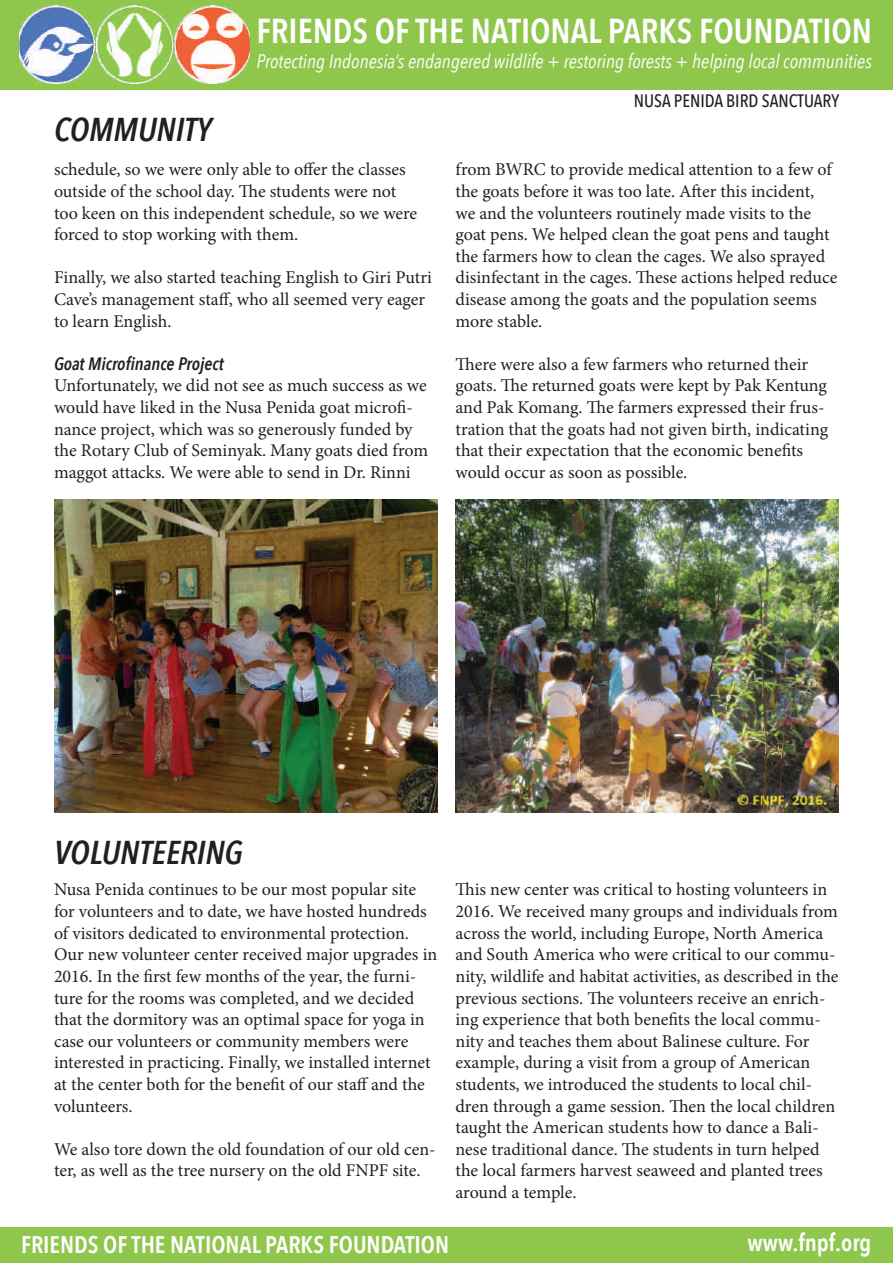
<style>
.page{position:relative;width:893px;height:1263px;background:#fff}
.page>*{position:absolute;margin:0;border:0;box-sizing:border-box;transform-origin:0 0}
.t1{font:600 34.5px "Avenir Next Condensed";color:#fff}
.t2{font:italic 600 33px "Avenir Next Condensed";color:#231f20}
.t3{font:600 24px "Avenir Next Condensed";color:#fff}
.t4{font:italic 19.5px "Avenir Next Condensed";color:#fff}
.t5{font:18px/21.6px "Minion Pro";color:#231f20}
.t6{font:italic 600 18px "Avenir Next Condensed";color:#231f20}
.t7{font:500 18px "Avenir Next Condensed";color:#231f20}
</style>
<div class="page">
<div style="left:0;top:0;width:893px;height:89px;background:#8fc74d"></div>
<img style="left:20px;top:6px;width:229px;height:77px">
<div style="left:0;top:1227px;width:893px;height:36px;background:#8fc74d"></div>
<img style="left:54px;top:499px;width:383px;height:313px">
<img style="left:456px;top:499px;width:383px;height:313px">
<h1 class="t1" style="left:256px;top:2px;width:617px">FRIENDS OF THE NATIONAL PARKS FOUNDATION</h1>
<p class="t4" style="left:256px;top:49px;width:617px">Protecting Indonesia’s endangered wildlife + restoring forests + helping local communities</p>
<h2 class="t2" style="left:54px;top:109px;width:159px">COMMUNITY</h2>
<p class="t5" style="left:54px;top:159px;width:365px">schedule, so we were only able to offer the classes outside of the school day. The students were not too keen on this independent schedule, so we were forced to stop working with them.</p>
<p class="t5" style="left:54px;top:267px;width:379px">Finally, we also started teaching English to Giri Putri<br>Cave’s management staff, who all seemed very eager to learn English.</p>
<p class="t6" style="left:54px;top:353px;width:171px">Goat Microfinance Project</p>
<p class="t5" style="left:54px;top:375px;width:376px">Unfortunately, we did not see as much success as we would have liked in the Nusa Penida goat microfi&shy;nance project, which was so generously funded by the Rotary Club of Seminyak. Many goats died from maggot attacks. We were able to send in Dr. Rinni</p>
<p class="t7" style="left:634px;top:90px;width:207px">NUSA PENIDA BIRD SANCTUARY</p>
<p class="t5" style="left:455px;top:159px;width:383px">from BWRC to provide medical attention to a few of the goats before it was too late. After this incident, we and the volunteers routinely made visits to the goat pens. We helped clean the goat pens and taught the farmers how to clean the cages. We also sprayed disinfectant in the cages. These actions helped reduce disease among the goats and the population seems more stable.</p>
<p class="t5" style="left:455px;top:353px;width:374px">There were also a few farmers who returned their goats. The returned goats were kept by Pak Kentung and Pak Komang. The farmers expressed their frus&shy;tration that the goats had not given birth, indicating that their expectation that the economic benefits would occur as soon as possible.</p>
<h2 class="t2" style="left:54px;top:832px;width:190px">VOLUNTEERING</h2>
<p class="t5" style="left:54px;top:879px;width:385px">Nusa Penida continues to be our most popular site for volunteers and to date, we have hosted hundreds of visitors dedicated to environmental protection.<br>Our new volunteer center received major upgrades in 2016. In the first few months of the year, the furni&shy;ture for the rooms was completed, and we decided that the dormitory was an optimal space for yoga in case our volunteers or community members were interested in practicing. Finally, we installed internet at the center both for the benefit of our staff and the volunteers.</p>
<p class="t5" style="left:54px;top:1138px;width:383px">We also tore down the old foundation of our old cen&shy;ter, as well as the tree nursery on the old FNPF site.</p>
<p class="t5" style="left:455px;top:879px;width:385px">This new center was critical to hosting volunteers in 2016. We received many groups and individuals from across the world, including Europe, North America and South America who were critical to our commu&shy;nity, wildlife and habitat activities, as described in the previous sections. The volunteers receive an enrich&shy;ing experience that both benefits the local commu&shy;nity and teaches them about Balinese culture. For example, during a visit from a group of American students, we introduced the students to local chil&shy;dren through a game session. Then the local children taught the American students how to dance a Bali&shy;nese traditional dance. The students in turn helped the local farmers harvest seaweed and planted trees around a temple.</p>
<h3 class="t3" style="left:21px;top:1224px;width:430px">FRIENDS OF THE NATIONAL PARKS FOUNDATION</h3>
<h3 class="t3" style="left:748px;top:1222px;width:125px">www.fnpf.org</h3>
</div>
